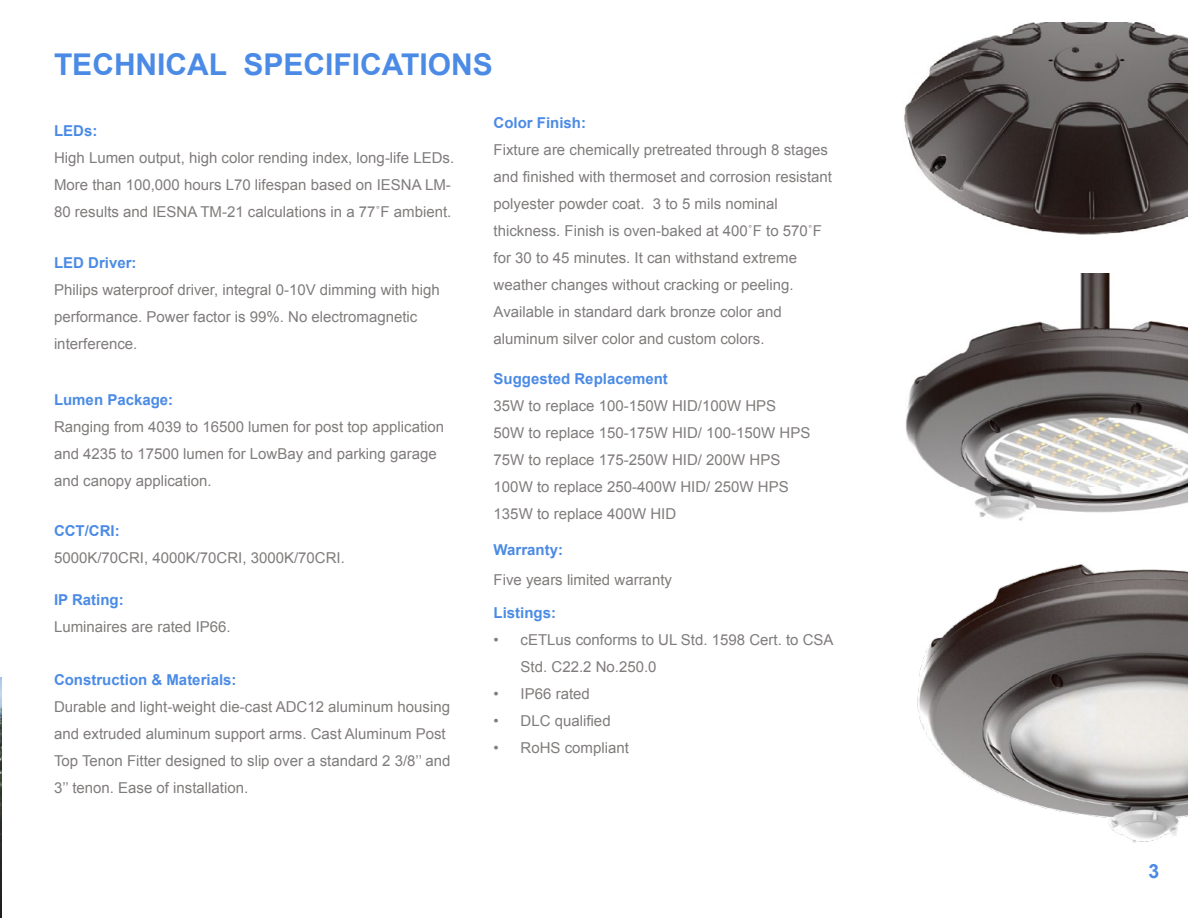
<style>
.page{position:relative;width:1188px;height:918px;background:#fff}
.page>*{position:absolute;margin:0;border:0;box-sizing:border-box;transform-origin:0 0}
.t1{font:700 30px "Arial";color:#4b8be5}
.t2{font:700 19.5px "Arial";color:#4b8be5}
.t3{font:15px/27px "Arial";color:#7f7c7b}
.t4{font:700 15px "Arial";color:#4b8be5}
</style>
<div class="page">
<img style="left:0;top:678px;width:1px;height:240px">
<img style="left:904px;top:22px;width:284px;height:212px">
<img style="left:905px;top:274px;width:283px;height:247px">
<img style="left:917px;top:564px;width:271px;height:279px">
<h1 class="t1" style="left:54px;top:44px;width:440px">TECHNICAL SPECIFICATIONS</h1>
<p class="t4" style="left:54px;top:121px;width:45px">LEDs:</p>
<p class="t3" style="left:54px;top:144px;width:402px">High Lumen output, high color rending index, long-life LEDs.<br>More than 100,000 hours L70 lifespan based on IESNA LM-<br>80 results and IESNA TM-21 calculations in a 77˚F ambient.</p>
<p class="t4" style="left:54px;top:253px;width:84px">LED Driver:</p>
<p class="t3" style="left:54px;top:277px;width:387px">Philips waterproof driver, integral 0-10V dimming with high performance. Power factor is 99%. No electromagnetic interference.</p>
<p class="t4" style="left:54px;top:390px;width:121px">Lumen Package:</p>
<p class="t3" style="left:54px;top:414px;width:392px">Ranging from 4039 to 16500 lumen for post top application and 4235 to 17500 lumen for LowBay and parking garage and canopy application.</p>
<p class="t4" style="left:54px;top:521px;width:67px">CCT/CRI:</p>
<p class="t3" style="left:54px;top:544px;width:292px">5000K/70CRI, 4000K/70CRI, 3000K/70CRI.</p>
<p class="t4" style="left:54px;top:590px;width:71px">IP Rating:</p>
<p class="t3" style="left:54px;top:613px;width:178px">Luminaires are rated IP66.</p>
<p class="t4" style="left:54px;top:670px;width:184px">Construction &amp; Materials:</p>
<p class="t3" style="left:54px;top:694px;width:398px">Durable and light-weight die-cast ADC12 aluminum housing and extruded aluminum support arms. Cast Aluminum Post Top Tenon Fitter designed to slip over a standard 2 3/8’’ and 3’’ tenon. Ease of installation.</p>
<p class="t4" style="left:494px;top:113px;width:94px">Color Finish:</p>
<p class="t3" style="left:494px;top:136px;width:340px">Fixture are chemically pretreated through 8 stages and finished with thermoset and corrosion resistant polyester powder coat. 3 to 5 mils nominal thickness. Finish is oven-baked at 400˚F to 570˚F for 30 to 45 minutes. It can withstand extreme weather changes without cracking or peeling.<br>Available in standard dark bronze color and aluminum silver color and custom colors.</p>
<p class="t4" style="left:494px;top:369px;width:176px">Suggested Replacement</p>
<p class="t3" style="left:494px;top:392px;width:318px">35W to replace 100-150W HID/100W HPS 50W to replace 150-175W HID/ 100-150W HPS 75W to replace 175-250W HID/ 200W HPS 100W to replace 250-400W HID/ 250W HPS 135W to replace 400W HID</p>
<p class="t4" style="left:494px;top:540px;width:71px">Warranty:</p>
<p class="t3" style="left:494px;top:567px;width:180px">Five years limited warranty</p>
<p class="t4" style="left:494px;top:603px;width:64px">Listings:</p>
<p class="t3" style="left:521px;top:626px;width:314px;text-indent:-27px">• cETLus conforms to UL Std. 1598 Cert. to CSA<br>Std. C22.2 No.250.0</p>
<p class="t3" style="left:494px;top:680px;width:98px">• IP66 rated</p>
<p class="t3" style="left:494px;top:707px;width:119px">• DLC qualified</p>
<p class="t3" style="left:494px;top:734px;width:137px">• RoHS compliant</p>
<h2 class="t2" style="left:1149px;top:859px;width:12px">3</h2>
</div>
